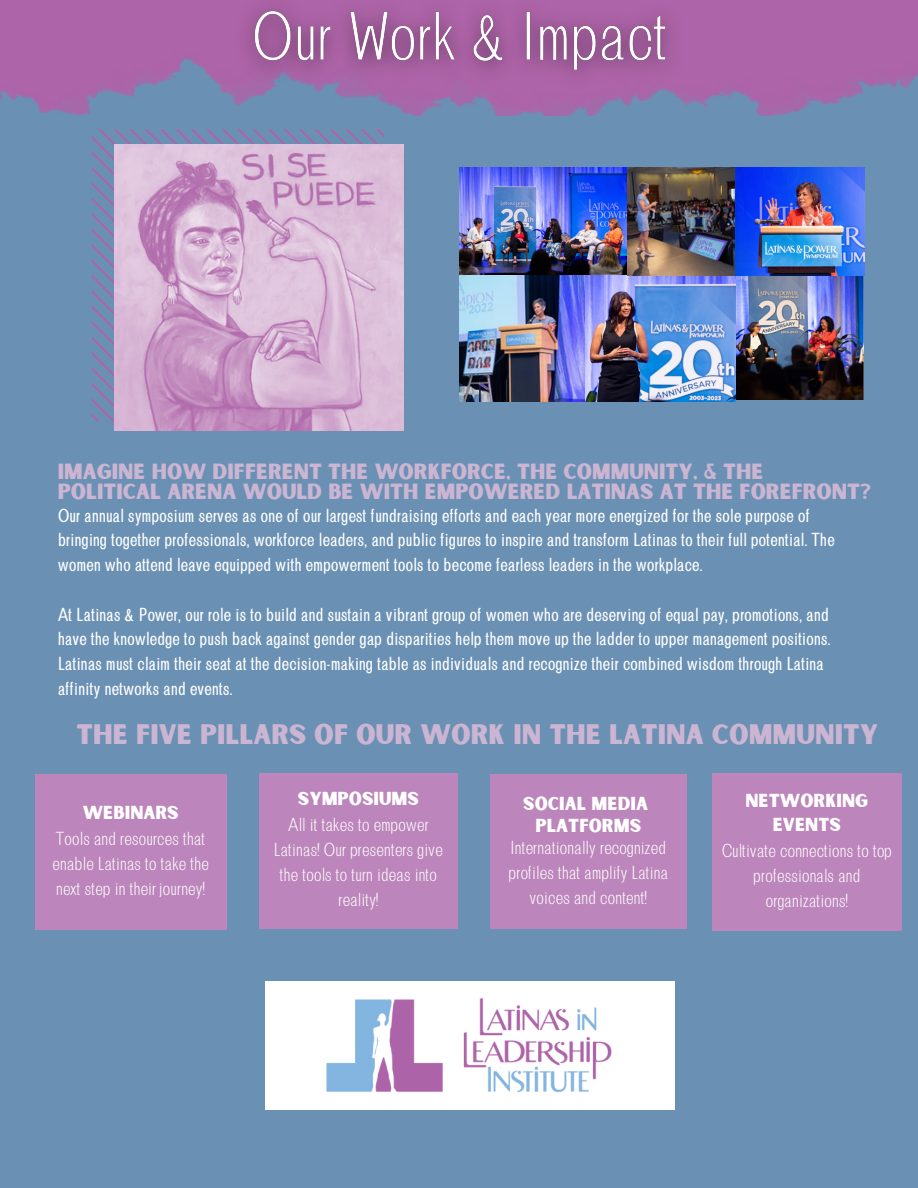
<style>
.page{position:relative;width:918px;height:1188px;background:#6a91b4}
.page>*{position:absolute;margin:0;border:0;box-sizing:border-box;transform-origin:0 0}
.t1{font:27px "Sunborn Sans One";color:#ccb5d2}
.t2{font:21px "Sunborn Sans One";color:#ccb5d2}
.t3{font:18px/24.8px "Brendon";color:#fffeff}
.t4{font:300 18px/24.8px "Brendon";color:#fff;text-align:center}
.t5{font:18px/24.8px "Sunborn Sans One";color:#fff;text-align:center}
</style>
<div class="page">
<img style="left:0;top:0;width:918px;height:115px">
<svg style="left:92px;top:129px;width:292px;height:293px"></svg>
<img style="left:115px;top:145px;width:289px;height:285px">
<img style="left:459px;top:167px;width:405px;height:108px">
<img style="left:736px;top:277px;width:128px;height:123px">
<img style="left:459px;top:275px;width:277px;height:126px">
<div style="left:265px;top:981px;width:409px;height:129px;background:#fff"></div>
<img style="left:326px;top:997px;width:286px;height:96px">
<div style="left:35px;top:774px;width:191px;height:156px;background:#bc85bb"></div>
<img style="left:223px;top:0;width:478px;height:104px">
<div style="left:712px;top:773px;width:190px;height:157px;background:#bc85bb"></div>
<div style="left:490px;top:774px;width:197px;height:155px;background:#bc85bb"></div>
<div style="left:259px;top:773px;width:199px;height:156px;background:#bc85bb"></div>
<p class="t2" style="left:58px;top:458px;width:707px">IMAGINE HOW DIFFERENT THE WORKFORCE, THE COMMUNITY, &amp; THE</p>
<p class="t2" style="left:58px;top:478px;width:815px">POLITICAL ARENA WOULD BE WITH EMPOWERED LATINAS AT THE FOREFRONT?</p>
<p class="t3" style="left:58px;top:503px;width:778px">Our annual symposium serves as one of our largest fundraising efforts and each year more energized for the sole purpose of bringing together professionals, workforce leaders, and public figures to inspire and transform Latinas to their full potential. The women who attend leave equipped with empowerment tools to become fearless leaders in the workplace.</p>
<p class="t3" style="left:58px;top:602px;width:775px">At Latinas &amp; Power, our role is to build and sustain a vibrant group of women who are deserving of equal pay, promotions, and have the knowledge to push back against gender gap disparities help them move up the ladder to upper management positions.<br>Latinas must claim their seat at the decision-making table as individuals and recognize their combined wisdom through Latina affinity networks and events.</p>
<p class="t1" style="left:76px;top:717px;width:803px">THE FIVE PILLARS OF OUR WORK IN THE LATINA COMMUNITY</p>
<p class="t5" style="left:83px;top:801px;width:98px">WEBINARS</p>
<p class="t4" style="left:52px;top:827px;width:158px;text-align:left">Tools and resources that enable Latinas to take the next step in their journey!</p>
<p class="t5" style="left:298px;top:788px;width:123px">SYMPOSIUMS</p>
<p class="t4" style="left:274px;top:813px;width:170px">All it takes to empower<br>Latinas! Our presenters give the tools to turn ideas into reality!</p>
<p class="t5" style="left:523px;top:792px;width:126px">SOCIAL MEDIA</p>
<p class="t5" style="left:536px;top:814px;width:107px">PLATFORMS</p>
<p class="t4" style="left:508px;top:836px;width:161px">Internationally recognized profiles that amplify Latina voices and content!</p>
<p class="t5" style="left:745px;top:789px;width:124px">NETWORKING<br>EVENTS</p>
<p class="t4" style="left:721px;top:839px;width:172px">Cultivate connections to top professionals and organizations!</p>
</div>
